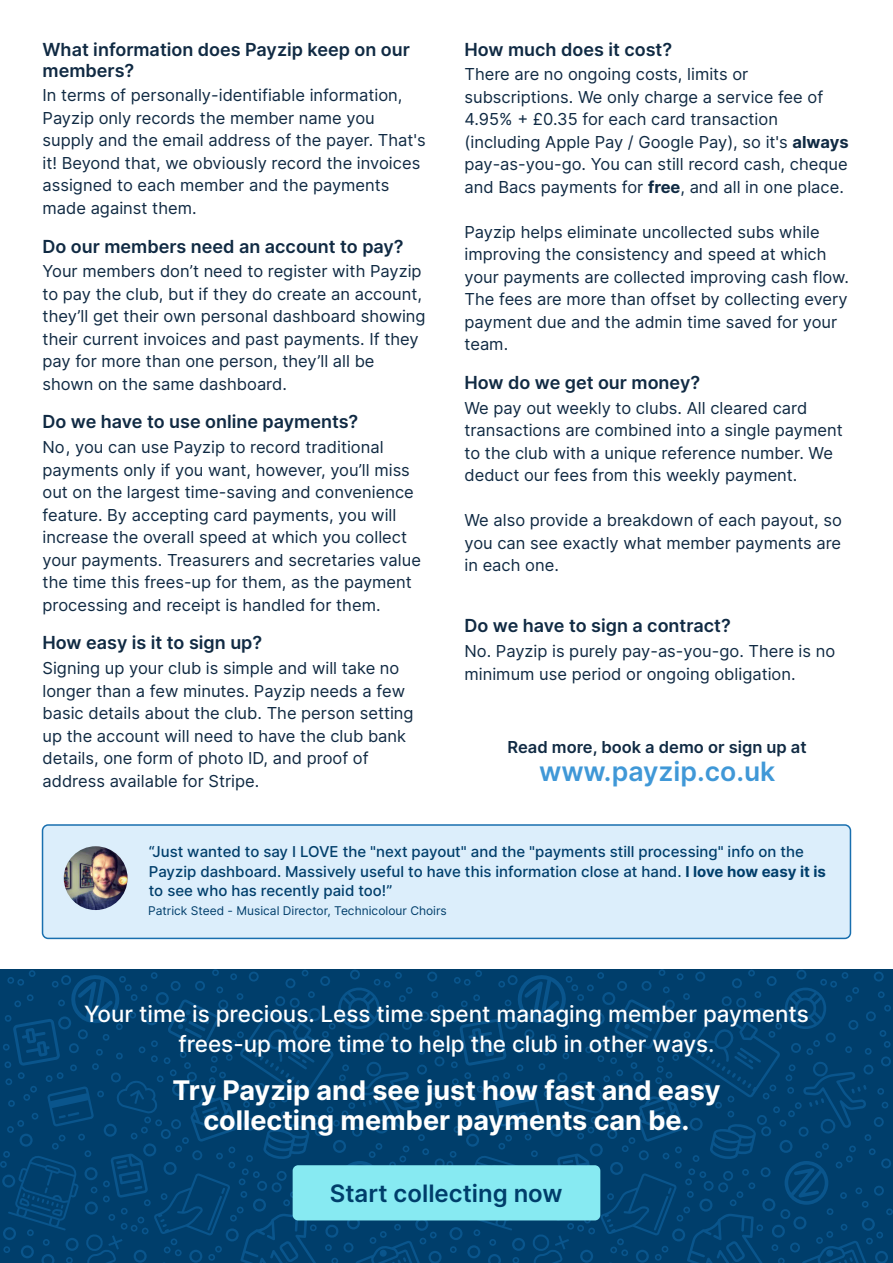
<style>
.page{position:relative;width:893px;height:1263px;background:#fff}
.page>*{position:absolute;margin:0;border:0;box-sizing:border-box;transform-origin:0 0}
.t1{font:700 27px/30px "Inter";color:#fff;text-align:center}
.t2{font:600 26.7px "Inter";color:#4098d7}
.t3{font:600 24px "Inter";color:#003e6b}
.t4{font:500 22.5px/30px "Inter";color:#fff;text-align:center}
.t5{font:600 18px/21px "Inter";color:#102a43}
.t6{font:16.5px/22.5px "Inter";color:#102a43}
.t7{font:600 16.5px "Inter";color:#102a43}
.t8{font:500 15px/19.5px "Inter";color:#003e6b}
.t9{font:12px "Inter";color:#003e6b}
.s1{font-weight:700}
</style>
<div class="page">
<svg style="left:0;top:969px;width:446px;height:294px;background:#01416f"></svg>
<svg style="left:446px;top:969px;width:447px;height:294px;background:#01416f"></svg>
<div style="left:293px;top:1165px;width:307px;height:55px;background:#87eaf2;border-radius:6px"></div>
<div style="left:42px;top:824px;width:809px;height:115px;background:#dceefb;border:2px solid #186faf;border-radius:6px"></div>
<img style="left:64px;top:846px;width:64px;height:64px;border-radius:50%">
<p class="t5" style="left:43px;top:39px;width:369px">What information does Payzip keep on our members?</p>
<p class="t6" style="left:43px;top:84px;width:385px">In terms of personally-identifiable information, Payzip only records the member name you supply and the email address of the payer. That's it! Beyond that, we obviously record the invoices assigned to each member and the payments made against them.</p>
<p class="t5" style="left:43px;top:235px;width:363px">Do our members need an account to pay?</p>
<p class="t6" style="left:43px;top:260px;width:385px">Your members don’t need to register with Payzip to pay the club, but if they do create an account, they’ll get their own personal dashboard showing their current invoices and past payments. If they pay for more than one person, they’ll all be shown on the same dashboard.</p>
<p class="t5" style="left:43px;top:411px;width:317px">Do we have to use online payments?</p>
<p class="t6" style="left:43px;top:436px;width:380px">No, you can use Payzip to record traditional payments only if you want, however, you’ll miss out on the largest time-saving and convenience feature. By accepting card payments, you will increase the overall speed at which you collect your payments. Treasurers and secretaries value the time this frees-up for them, as the payment processing and receipt is handled for them.</p>
<p class="t5" style="left:43px;top:632px;width:221px">How easy is it to sign up?</p>
<p class="t6" style="left:43px;top:657px;width:373px">Signing up your club is simple and will take no longer than a few minutes. Payzip needs a few basic details about the club. The person setting up the account will need to have the club bank details, one form of photo ID, and proof of address available for Stripe.</p>
<p class="t5" style="left:464px;top:39px;width:209px">How much does it cost?</p>
<p class="t6" style="left:464px;top:63px;width:386px">There are no ongoing costs, limits or subscriptions. We only charge a service fee of 4.95% £0.35 for each card transaction (including Apple Pay / Google Pay), so it's <span class="s1">always </span>pay-as-you-go. You can still record cash, cheque and Bacs payments for <span class="s1">free</span>, and all in one place.</p>
<p class="t6" style="left:464px;top:221px;width:386px">Payzip helps eliminate uncollected subs while improving the consistency and speed at which your payments are collected improving cash flow.<br>The fees are more than offset by collecting every payment due and the admin time saved for your team.</p>
<p class="t5" style="left:464px;top:372px;width:237px">How do we get our money?</p>
<p class="t6" style="left:464px;top:396px;width:380px">We pay out weekly to clubs. All cleared card transactions are combined into a single payment to the club with a unique reference number. We deduct our fees from this weekly payment.</p>
<p class="t6" style="left:464px;top:509px;width:379px;text-align:justify">We also provide a breakdown of each payout, so you can see exactly what member payments are in each one.</p>
<p class="t5" style="left:464px;top:615px;width:268px">Do we have to sign a contract?</p>
<p class="t6" style="left:464px;top:640px;width:372px">No. Payzip is purely pay-as-you-go. There is no minimum use period or ongoing obligation.</p>
<p class="t7" style="left:508px;top:737px;width:301px">Read more, book a demo or sign up at</p>
<h2 class="t2" style="left:539px;top:755px;width:238px">www.payzip.co.uk</h2>
<p class="t8" style="left:149px;top:842px;width:679px">“Just wanted to say I LOVE the "next payout" and the "payments still processing" info on the<br>Payzip dashboard. Massively useful to have this information close at hand. <span class="s1">I love how easy it is </span>to see who has recently paid too!”</p>
<p class="t9" style="left:148px;top:903px;width:300px">Patrick Steed - Musical Director, Technicolour Choirs</p>
<h3 class="t4" style="left:84px;top:998px;width:726px">Your time is precious. Less time spent managing member payments frees-up more time to help the club in other ways.</h3>
<h1 class="t1" style="left:172px;top:1075px;width:550px">Try Payzip and see just how fast and easy collecting member payments can be.</h1>
<h3 class="t3" style="left:330px;top:1178px;width:234px">Start collecting now</h3>
</div>
